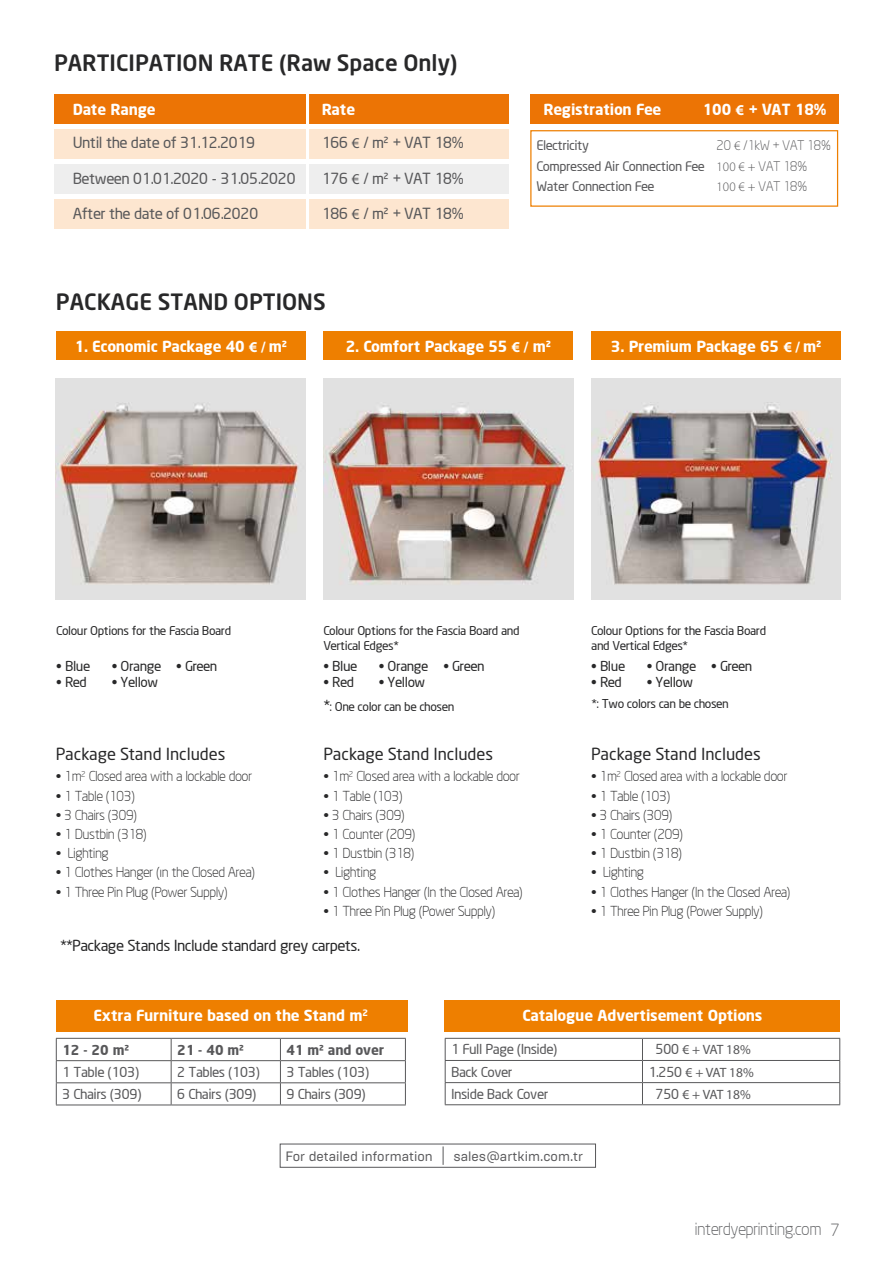
<style>
.page{position:relative;width:893px;height:1263px;background:#fff}
.page>*{position:absolute;margin:0;border:0;box-sizing:border-box;transform-origin:0 0}
.t1{font:22.2px "Neo Sans Medium TR";color:#282829}
.t2{font:16.5px "Neo Sans Std TR";color:#282829}
.t3{font:300 16.5px "Neo Sans";color:#616264}
.t4{font:700 15px "Neo Sans";color:#fff}
.t5{font:15px "Neo Sans";color:#58585a}
.t6{font:15px "Neo Sans";color:#282829}
.t7{font:300 13.5px "Neo Sans";color:#282829}
.t8{font:13.5px "Neo Sans";color:#58585a}
.t9{font:13.5px "Neo Sans";color:#282829}
.t10{font:13.5px "Brutal Type";color:#58585a}
.t11{font:13.5px "Myriad Pro";letter-spacing:-.055em;color:#58585a}
.t12{font:700 13.5px "Neo Sans";color:#58585a}
.t13{font:13.05px/20.4px "Neo Sans";color:#58585a}
.t14{font:300 13.05px "Neo Sans";color:#58585a}
.t15{font:12px/14.4px "Neo Sans";color:#282829}
.s1{font-family:"Myriad Pro"}
.s2{font-weight:300}
.s3{font-family:"Myriad Pro";font-weight:300}
.s4{font-size:15px}
.s5{font-family:"Neo Sans"}
</style>
<div class="page">
<div style="left:54px;top:94px;width:454px;height:30px;background:#ec7405"></div>
<div style="left:54px;top:129px;width:454px;height:30px;background:#fde6d0"></div>
<div style="left:54px;top:164px;width:454px;height:30px;background:#eee"></div>
<div style="left:54px;top:199px;width:454px;height:29px;background:#fde6d0"></div>
<hr style="left:306px;top:89px;width:3px;height:144px;background:#fff">
<div style="left:530px;top:94px;width:309px;height:30px;background:#ec7405"></div>
<div style="left:530px;top:130px;width:308px;height:77px;border:1px solid #ee7f00"></div>
<img style="left:56px;top:378px;width:250px;height:222px">
<img style="left:324px;top:378px;width:249px;height:222px">
<img style="left:591px;top:378px;width:250px;height:222px">
<svg style="left:443px;top:1146px;width:1px;height:19px"></svg>
<div style="left:591px;top:331px;width:250px;height:28px;background:#ee7f00"></div>
<div style="left:324px;top:331px;width:249px;height:28px;background:#ee7f00"></div>
<div style="left:56px;top:331px;width:250px;height:28px;background:#ee7f00"></div>
<div style="left:445px;top:1000px;width:395px;height:32px;background:#ee7f00"></div>
<div style="left:56px;top:1000px;width:351px;height:32px;background:#ee7f00"></div>
<hr style="left:56px;top:1038px;width:115px;height:1px;background:#58585a">
<hr style="left:171px;top:1038px;width:109px;height:1px;background:#58585a">
<hr style="left:280px;top:1038px;width:126px;height:1px;background:#58585a">
<hr style="left:56px;top:1060px;width:115px;height:1px;background:#58585a">
<hr style="left:171px;top:1060px;width:109px;height:1px;background:#58585a">
<hr style="left:280px;top:1060px;width:126px;height:1px;background:#58585a">
<hr style="left:56px;top:1082px;width:115px;height:1px;background:#58585a">
<svg style="left:56px;top:1039px;width:1px;height:65px"></svg>
<hr style="left:171px;top:1082px;width:109px;height:1px;background:#58585a">
<svg style="left:171px;top:1039px;width:1px;height:65px"></svg>
<hr style="left:280px;top:1082px;width:126px;height:1px;background:#58585a">
<svg style="left:280px;top:1039px;width:1px;height:65px"></svg>
<svg style="left:405px;top:1039px;width:1px;height:65px"></svg>
<hr style="left:56px;top:1104px;width:115px;height:1px;background:#58585a">
<hr style="left:171px;top:1104px;width:109px;height:1px;background:#58585a">
<hr style="left:280px;top:1104px;width:126px;height:1px;background:#58585a">
<hr style="left:445px;top:1038px;width:197px;height:1px;background:#58585a">
<hr style="left:642px;top:1038px;width:198px;height:1px;background:#58585a">
<hr style="left:445px;top:1060px;width:197px;height:1px;background:#58585a">
<hr style="left:642px;top:1060px;width:198px;height:1px;background:#58585a">
<hr style="left:445px;top:1082px;width:197px;height:1px;background:#58585a">
<svg style="left:445px;top:1039px;width:1px;height:65px"></svg>
<hr style="left:642px;top:1082px;width:198px;height:1px;background:#58585a">
<svg style="left:642px;top:1039px;width:1px;height:65px"></svg>
<svg style="left:839px;top:1039px;width:1px;height:65px"></svg>
<hr style="left:445px;top:1104px;width:197px;height:1px;background:#58585a">
<hr style="left:642px;top:1104px;width:198px;height:1px;background:#58585a">
<h1 class="t1" style="left:54px;top:49px;width:405px">PARTICIPATION RATE (Raw Space Only)</h1>
<p class="t4" style="left:73px;top:100px;width:84px">Date Range</p>
<p class="t4" style="left:322px;top:100px;width:35px">Rate</p>
<p class="t5" style="left:73px;top:134px;width:184px">Until the date of 31.12.2019</p>
<p class="t5" style="left:73px;top:169px;width:224px">Between 01.01.2020 - 31.05.2020</p>
<p class="t5" style="left:73px;top:205px;width:187px">After the date of 01.06.2020</p>
<p class="t5" style="left:322px;top:134px;width:143px">166 <span class="s1">€</span> / m² + VAT 18%</p>
<p class="t5" style="left:322px;top:169px;width:143px">176 <span class="s1">€</span> / m² + VAT 18%</p>
<p class="t5" style="left:322px;top:205px;width:143px">186 <span class="s1">€</span> / m² + VAT 18%</p>
<p class="t4" style="left:543px;top:100px;width:119px">Registration Fee</p>
<p class="t4" style="left:703px;top:100px;width:125px">100 <span class="s1">€</span> + VAT 18%</p>
<p class="t13" style="left:537px;top:135px;width:54px">Electricity</p>
<p class="t13" style="left:537px;top:135px;width:295px;text-indent:180px"><span class="s2">20</span> <span class="s3">€</span> <span class="s2">/1kW + VAT 18%<br></span>Compressed Air Connection Fee <span class="s3">100 € +</span> <span class="s2">VAT 18%<br></span>Water Connection Fee</p>
<p class="t14" style="left:717px;top:179px;width:91px"><span class="s1">100 € +</span> VAT 18%</p>
<h1 class="t1" style="left:56px;top:288px;width:271px">PACKAGE STAND OPTIONS</h1>
<p class="t4" style="left:75px;top:337px;width:214px">1. Economic Package 40 <span class="s1">€ /</span> m²</p>
<p class="t4" style="left:346px;top:337px;width:207px">2. Comfort Package 55 <span class="s1">€ /</span> m²</p>
<p class="t4" style="left:611px;top:337px;width:212px">3. Premium Package 65 <span class="s1">€ /</span> m²</p>
<p class="t15" style="left:56px;top:623px;width:176px">Colour Options for the Fascia Board</p>
<p class="t15" style="left:323px;top:623px;width:198px">Colour Options for the Fascia Board and<br>Vertical Edges*</p>
<p class="t15" style="left:591px;top:623px;width:176px;line-height:15px">Colour Options for the Fascia Board and Vertical Edges*</p>
<p class="t9" style="left:56px;top:658px;width:35px">• Blue</p>
<p class="t9" style="left:112px;top:658px;width:107px">• Orange • Green</p>
<p class="t9" style="left:56px;top:674px;width:32px">• Red</p>
<p class="t9" style="left:112px;top:674px;width:48px">• Yellow</p>
<p class="t9" style="left:323px;top:658px;width:35px">• Blue</p>
<p class="t9" style="left:379px;top:658px;width:107px">• Orange • Green</p>
<p class="t9" style="left:323px;top:674px;width:32px">• Red</p>
<p class="t9" style="left:379px;top:674px;width:48px">• Yellow</p>
<p class="t15" style="left:323px;top:699px;width:132px"><span class="s4">*</span>: One color can be chosen</p>
<p class="t15" style="left:592px;top:696px;width:138px">*: Two colors can be chosen</p>
<p class="t9" style="left:591px;top:658px;width:35px">• Blue</p>
<p class="t9" style="left:647px;top:658px;width:107px">• Orange • Green</p>
<p class="t9" style="left:591px;top:674px;width:32px">• Red</p>
<p class="t9" style="left:647px;top:674px;width:48px">• Yellow</p>
<p class="t2" style="left:56px;top:744px;width:171px">Package Stand Includes</p>
<p class="t2" style="left:324px;top:744px;width:171px">Package Stand Includes</p>
<p class="t2" style="left:591px;top:744px;width:171px">Package Stand Includes</p>
<p class="t7" style="left:56px;top:768px;width:197px">• 1m<sup>2</sup> Closed area with a lockable door</p>
<p class="t7" style="left:56px;top:788px;width:80px">• 1 Table (103)</p>
<p class="t7" style="left:56px;top:807px;width:82px">• 3 Chairs (309)</p>
<p class="t7" style="left:56px;top:826px;width:92px">• 1 Dustbin (318)</p>
<p class="t7" style="left:56px;top:845px;width:54px">• Lighting</p>
<p class="t7" style="left:56px;top:864px;width:200px">• 1 Clothes Hanger (ın the Closed Area)</p>
<p class="t7" style="left:56px;top:884px;width:173px">• 1 Three Pin Plug (Power Supply)</p>
<p class="t7" style="left:324px;top:768px;width:197px">• 1m<sup>2</sup> Closed area with a lockable door</p>
<p class="t7" style="left:324px;top:788px;width:80px">• 1 Table (103)</p>
<p class="t7" style="left:324px;top:807px;width:82px">• 3 Chairs (309)</p>
<p class="t7" style="left:324px;top:826px;width:93px">• 1 Counter (209)</p>
<p class="t7" style="left:324px;top:845px;width:92px">• 1 Dustbin (318)</p>
<p class="t7" style="left:324px;top:864px;width:54px">• Lighting</p>
<p class="t7" style="left:324px;top:884px;width:200px">• 1 Clothes Hanger (In the Closed Area)</p>
<p class="t7" style="left:324px;top:903px;width:173px">• 1 Three Pin Plug (Power Supply)</p>
<p class="t7" style="left:591px;top:768px;width:197px">• 1m<sup>2</sup> Closed area with a lockable door</p>
<p class="t7" style="left:591px;top:788px;width:80px">• 1 Table (103)</p>
<p class="t7" style="left:591px;top:807px;width:82px">• 3 Chairs (309)</p>
<p class="t7" style="left:591px;top:826px;width:93px">• 1 Counter (209)</p>
<p class="t7" style="left:591px;top:845px;width:92px">• 1 Dustbin (318)</p>
<p class="t7" style="left:591px;top:864px;width:54px">• Lighting</p>
<p class="t7" style="left:591px;top:884px;width:200px">• 1 Clothes Hanger (In the Closed Area)</p>
<p class="t7" style="left:591px;top:903px;width:173px">• 1 Three Pin Plug (Power Supply)</p>
<p class="t6" style="left:60px;top:936px;width:301px">**Package Stands Include standard grey carpets.</p>
<p class="t4" style="left:93px;top:1006px;width:276px">Extra Furniture based on the Stand m<sup>2</sup></p>
<p class="t4" style="left:523px;top:1006px;width:241px">Catalogue Advertisement Options</p>
<p class="t12" style="left:62px;top:1041px;width:68px">12 - 20 m²</p>
<p class="t12" style="left:177px;top:1041px;width:68px">21 - 40 m²</p>
<p class="t12" style="left:286px;top:1041px;width:99px">41 m² and over</p>
<p class="t8" style="left:62px;top:1063px;width:78px">1 Table (103)</p>
<p class="t8" style="left:177px;top:1063px;width:84px">2 Tables (103)</p>
<p class="t8" style="left:286px;top:1063px;width:84px">3 Tables (103)</p>
<p class="t8" style="left:62px;top:1086px;width:80px">3 Chairs (309)</p>
<p class="t8" style="left:177px;top:1086px;width:80px">6 Chairs (309)</p>
<p class="t8" style="left:286px;top:1086px;width:80px">9 Chairs (309)</p>
<p class="t8" style="left:451px;top:1041px;width:107px">1 Full Page (Inside)</p>
<p class="t11" style="left:655px;top:1041px;width:97px"><span class="s5">500</span> € + VAT 18%</p>
<p class="t8" style="left:451px;top:1063px;width:62px">Back Cover</p>
<p class="t11" style="left:648px;top:1064px;width:107px"><span class="s5">1.250</span> € + VAT 18%</p>
<p class="t8" style="left:451px;top:1085px;width:98px">Inside Back Cover</p>
<p class="t11" style="left:655px;top:1086px;width:97px"><span class="s5">750</span> € + VAT 18%</p>
<p class="t10" style="left:286px;top:1148px;width:149px">For detailed information</p>
<p class="t10" style="left:453px;top:1148px;width:131px">sales@artkim.com.tr</p>
<p class="t3" style="left:694px;top:1219px;width:147px">interdyeprinting.com 7</p>
</div>
